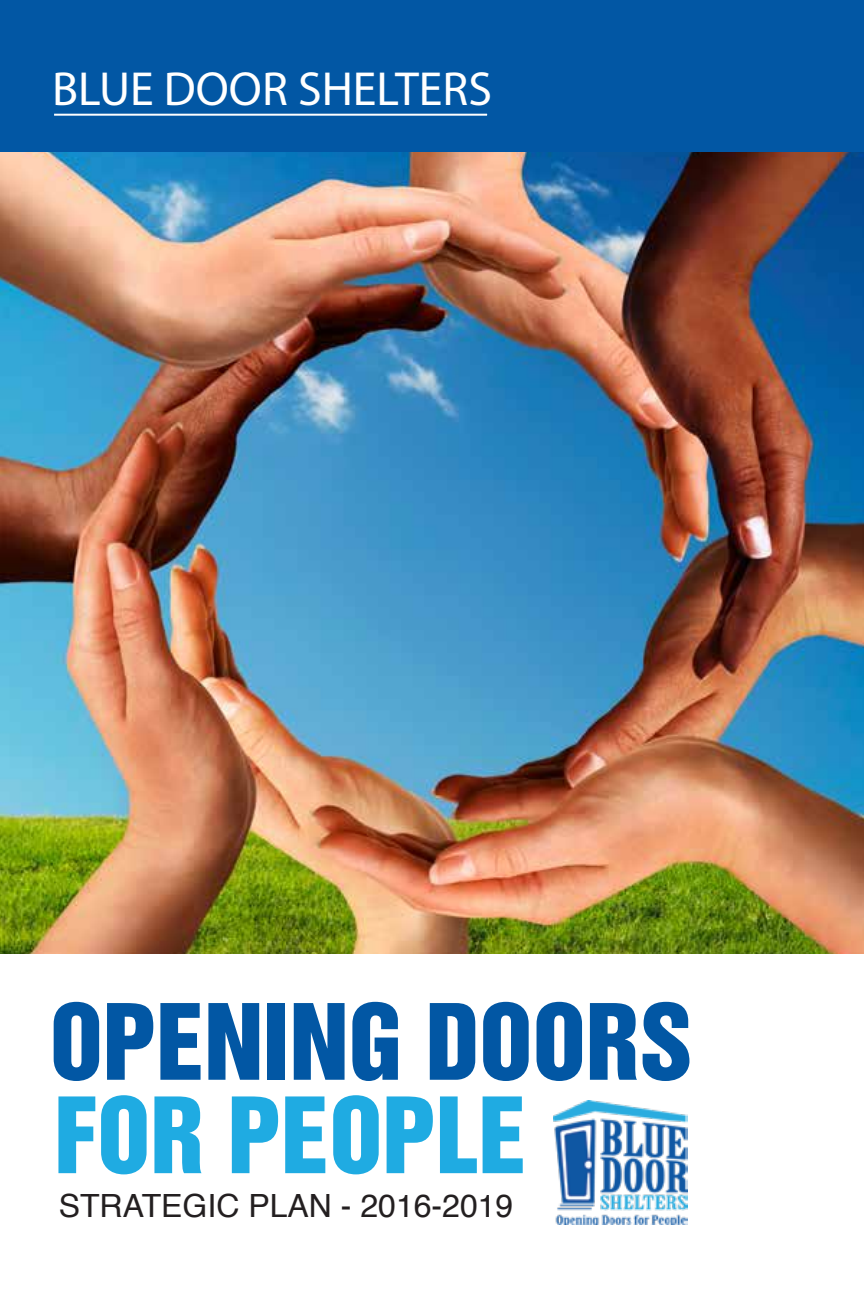
<style>
.page{position:relative;width:864px;height:1296px;background:#fff}
.page>*{position:absolute;margin:0;border:0;box-sizing:border-box;transform-origin:0 0}
.t1{font:96px/93.4px "Helvetica Inserat";color:#0257a4}
.t2{font:48px "Myriad Pro";color:#fff}
.t3{font:32px "Helvetica";color:#231f20}
.s1{color:#1fabe2}
</style>
<div class="page">
<img style="left:0;top:151px;width:864px;height:803px">
<div style="left:0;top:0;width:864px;height:151px;background:#0257a4"></div>
<img style="left:553px;top:1100px;width:135px;height:124px">
<hr style="left:54px;top:114px;width:433px;height:2px;background:#fff">
<p class="t2" style="left:52px;top:62px;width:441px">BLUE DOOR SHELTERS</p>
<p class="t1" style="left:50px;top:998px;width:645px">OPENING DOORS<br><span class="s1">FOR PEOPLE</span></p>
<p class="t3" style="left:59px;top:1181px;width:456px">STRATEGIC PLAN - 2016-2019</p>
</div>
